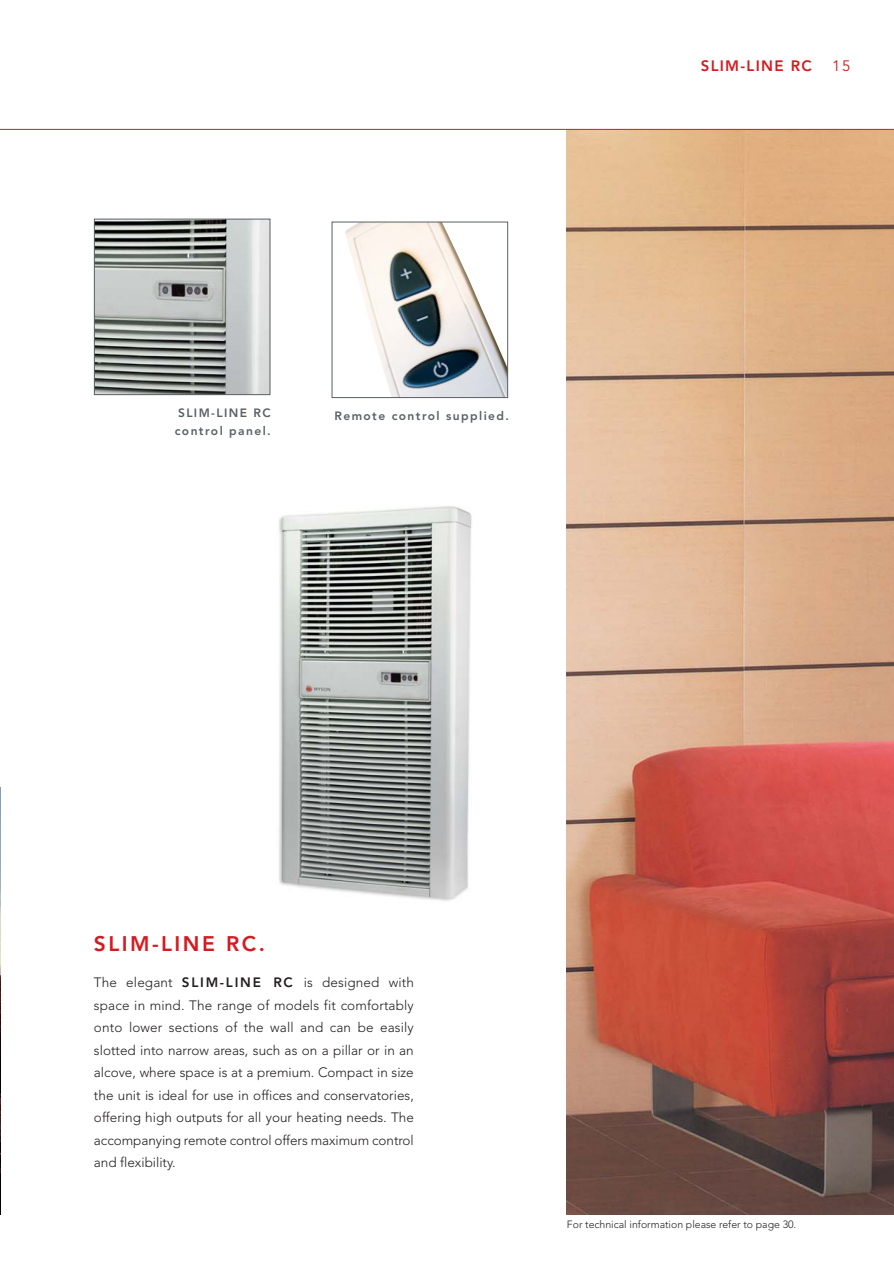
<style>
.page{position:relative;width:894px;height:1265px;background:#fff}
.page>*{position:absolute;margin:0;border:0;box-sizing:border-box;transform-origin:0 0}
.t1{font:800 21px "Avenir";letter-spacing:.12em;color:#d71920}
.t2{font:800 15px "Avenir";letter-spacing:.09em;color:#d71920}
.t3{font:15px "Avenir";color:#d71920}
.t4{font:300 13.5px/22.5px "Avenir";letter-spacing:-.005em;color:#231f20;text-align:justify}
.t5{font:800 12px/18px "Avenir";letter-spacing:.12em;color:#5a6064}
.t6{font:300 10.5px "Avenir";color:#231f20}
.s1{font-weight:800}
</style>
<div class="page">
<img style="left:567px;top:130px;width:326px;height:1084px">
<img style="left:0;top:787px;width:1px;height:427px">
<img style="left:279px;top:506px;width:193px;height:395px">
<hr style="left:0;top:129px;width:893px;height:1px;background:#d71920">
<img style="left:96px;top:221px;width:172px;height:172px">
<div style="left:94px;top:219px;width:176px;height:176px;border:1px solid #5a6064"></div>
<img style="left:345px;top:224px;width:161px;height:172px">
<div style="left:331px;top:222px;width:177px;height:176px;border:1px solid #5a6064"></div>
<p class="t5" style="left:175px;top:405px;width:97px">SLIM-LINE RC control panel.</p>
<p class="t5" style="left:334px;top:408px;width:176px">Remote control supplied.</p>
<p class="t2" style="left:700px;top:60px;width:112px">SLIM-LINE RC</p>
<p class="t3" style="left:831px;top:60px;width:20px">15</p>
<h1 class="t1" style="left:94px;top:934px;width:172px">SLIM-LINE RC.</h1>
<p class="t4" style="left:94px;top:972px;width:321px">The elegant <span class="s1">SLIM-LINE RC</span> is designed with space in mind. The range of models fit comfortably onto lower sections of the wall and can be easily slotted into narrow areas, such as on a pillar or in an alcove, where space is at a premium. Compact in size the unit is ideal for use in offices and conservatories, offering high outputs for all your heating needs. The accompanying remote control offers maximum control and flexibility.</p>
<p class="t6" style="left:567px;top:1220px;width:231px">For technical information please refer to page 30.</p>
</div>
